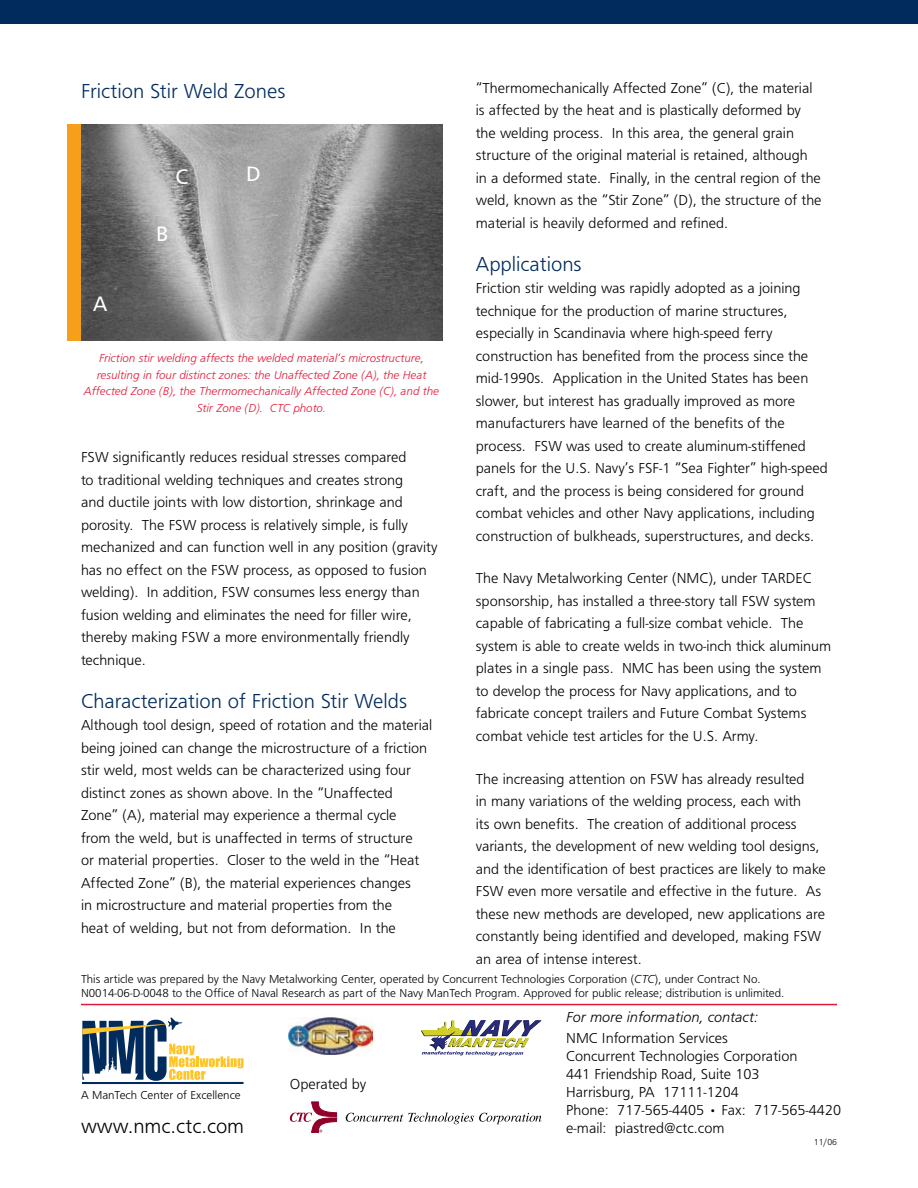
<style>
.page{position:relative;width:918px;height:1188px;background:#fff}
.page>*{position:absolute;margin:0;border:0;box-sizing:border-box;transform-origin:0 0}
.t1{font:21px "Frugal Sans Light DTC";color:#002b5c}
.t2{font:21px "Frugal Sans Light DTC";color:#000}
.t3{font:21px "Humanist 777 BT Roman B";color:#fff}
.t4{font:15px/22.5px "Frugal Sans Light DTC";color:#000}
.t5{font:15px "Frugal Sans Light Italic DTC";color:#000}
.t6{font:12px/14.4px "Frugal Sans Light DTC";color:#000}
.t7{font:12px/16.5px "Frugal Sans Light Italic DTC";color:#e31836;text-align:center}
.t8{font:9px "Frugal Sans Light DTC";color:#000}
.s1{font-family:"Frugal Sans Light Italic DTC"}
</style>
<div class="page">
<div style="left:0;top:0;width:918px;height:24px;background:#002b5c"></div>
<img style="left:81px;top:124px;width:361px;height:216px">
<div style="left:68px;top:124px;width:13px;height:217px;background:#f59f1a"></div>
<hr style="left:82px;top:1082px;width:162px;height:2px;background:#002b5c">
<svg style="left:82px;top:1018px;width:162px;height:63px"></svg>
<hr style="left:81px;top:1004px;width:756px;height:1px;background:#e31836">
<svg style="left:346px;top:1112px;width:195px;height:12px"></svg>
<svg style="left:290px;top:1102px;width:47px;height:30px"></svg>
<img style="left:288px;top:1017px;width:84px;height:38px">
<svg style="left:421px;top:1020px;width:121px;height:36px"></svg>
<h1 class="t1" style="left:81px;top:79px;width:206px">Friction Stir Weld Zones</h1>
<h1 class="t3" style="left:93px;top:291px;width:15px">A</h1>
<h1 class="t3" style="left:176px;top:164px;width:14px">C</h1>
<h1 class="t3" style="left:246px;top:161px;width:16px">D</h1>
<h1 class="t3" style="left:156px;top:221px;width:14px">B</h1>
<p class="t7" style="left:84px;top:350px;width:357px">Friction stir welding affects the welded material’s microstructure, resulting in four distinct zones: the Unaffected Zone (A), the Heat Affected Zone (B), the Thermomechanically Affected Zone (C), and the Stir Zone (D). CTC photo.</p>
<p class="t4" style="left:81px;top:446px;width:358px">FSW significantly reduces residual stresses compared<br>to traditional welding techniques and creates strong<br>and ductile joints with low distortion, shrinkage and porosity. The FSW process is relatively simple, is fully mechanized and can function well in any position (gravity has no effect on the FSW process, as opposed to fusion welding). In addition, FSW consumes less energy than fusion welding and eliminates the need for filler wire, thereby making FSW a more environmentally friendly technique.</p>
<h1 class="t1" style="left:81px;top:689px;width:328px">Characterization of Friction Stir Welds</h1>
<p class="t4" style="left:81px;top:714px;width:353px">Although tool design, speed of rotation and the material being joined can change the microstructure of a friction stir weld, most welds can be characterized using four distinct zones as shown above. In the “Unaffected Zone” (A), material may experience a thermal cycle<br>from the weld, but is unaffected in terms of structure<br>or material properties. Closer to the weld in the “Heat Affected Zone” (B), the material experiences changes<br>in microstructure and material properties from the<br>heat of welding, but not from deformation. In the</p>
<p class="t4" style="left:476px;top:76px;width:347px">“Thermomechanically Affected Zone” (C), the material is affected by the heat and is plastically deformed by the welding process. In this area, the general grain structure of the original material is retained, although in a deformed state. Finally, in the central region of the weld, known as the “Stir Zone” (D), the structure of the material is heavily deformed and refined.</p>
<h1 class="t1" style="left:476px;top:252px;width:107px">Applications</h1>
<p class="t4" style="left:476px;top:277px;width:353px">Friction stir welding was rapidly adopted as a joining technique for the production of marine structures, especially in Scandinavia where high-speed ferry construction has benefited from the process since the mid-1990s. Application in the United States has been slower, but interest has gradually improved as more manufacturers have learned of the benefits of the process. FSW was used to create aluminum-stiffened panels for the U.S. Navy’s FSF-1 “Sea Fighter” high-speed craft, and the process is being considered for ground combat vehicles and other Navy applications, including construction of bulkheads, superstructures, and decks.</p>
<p class="t4" style="left:476px;top:567px;width:357px">The Navy Metalworking Center (NMC), under TARDEC sponsorship, has installed a three-story tall FSW system capable of fabricating a full-size combat vehicle. The system is able to create welds in two-inch thick aluminum plates in a single pass. NMC has been using the system to develop the process for Navy applications, and to fabricate concept trailers and Future Combat Systems combat vehicle test articles for the U.S. Army.</p>
<p class="t4" style="left:476px;top:767px;width:351px">The increasing attention on FSW has already resulted<br>in many variations of the welding process, each with<br>its own benefits. The creation of additional process variants, the development of new welding tool designs, and the identification of best practices are likely to make FSW even more versatile and effective in the future. As these new methods are developed, new applications are constantly being identified and developed, making FSW an area of intense interest.</p>
<p class="t6" style="left:81px;top:972px;width:705px">This article was prepared by the Navy Metalworking Center, operated by Concurrent Technologies Corporation (<span class="s1">CTC</span>), under Contract No.<br>N0014-06-D-0048 to the Office of Naval Research as part of the Navy ManTech Program. Approved for public release; distribution is unlimited.</p>
<p class="t6" style="left:81px;top:1088px;width:161px">A ManTech Center of Excellence</p>
<h1 class="t2" style="left:81px;top:1114px;width:165px">www.nmc.ctc.com</h1>
<p class="t4" style="left:290px;top:1073px;width:78px">Operated by</p>
<p class="t5" style="left:566px;top:1009px;width:193px">For more information, contact:</p>
<p class="t4" style="left:566px;top:1029px;width:276px;line-height:18px">NMC Information Services<br>Concurrent Technologies Corporation<br>441 Friendship Road, Suite 103<br>Harrisburg, PA 17111-1204<br>Phone: 717-565-4405 • Fax: 717-565-4420 e-mail: piastred@ctc.com</p>
<p class="t8" style="left:814px;top:1137px;width:25px">11/06</p>
</div>
